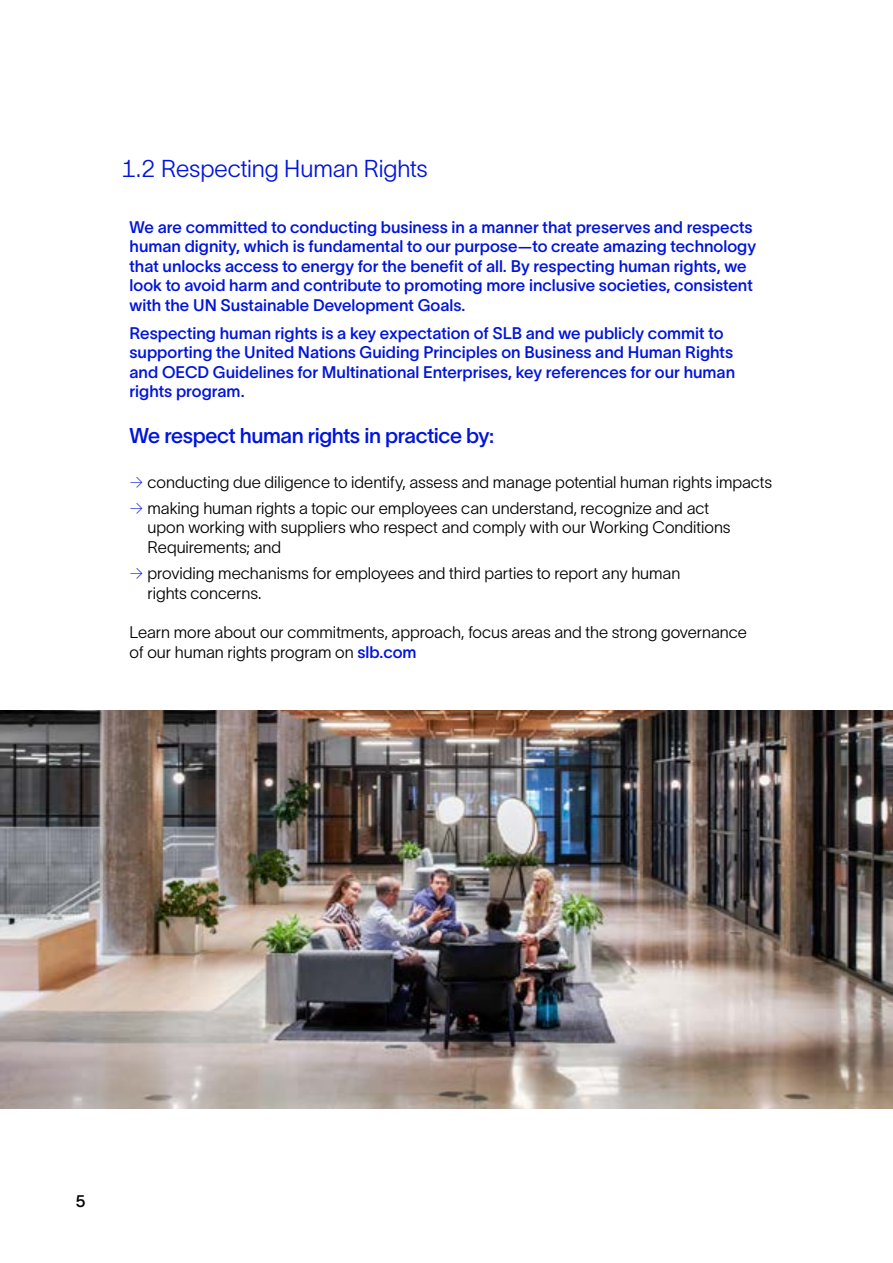
<style>
.page{position:relative;width:893px;height:1263px;background:#fff}
.page>*{position:absolute;margin:0;border:0;box-sizing:border-box;transform-origin:0 0}
.t1{font:24px "SLB Sans";letter-spacing:-.01em;color:#0014dc}
.t2{font:700 21px "SLB Sans";letter-spacing:-.02em;color:#0014dc}
.t3{font:700 16.5px/19.5px "SLB Sans";color:#0014dc}
.t4{font:16.5px/19.5px "SLB Sans";color:#000}
.t5{font:700 16.5px "SLB Sans";color:#000}
.s1{font-weight:300;color:#0014dc}
.s2{font-weight:700;color:#0014dc}
</style>
<div class="page">
<img style="left:0;top:711px;width:893px;height:397px">
<h1 class="t1" style="left:121px;top:152px;width:308px">1.2 Respecting Human Rights</h1>
<p class="t3" style="left:130px;top:216px;width:628px">We are committed to conducting business in a manner that preserves and respects human dignity, which is fundamental to our purpose—to create amazing technology that unlocks access to energy for the benefit of all. By respecting human rights, we look to avoid harm and contribute to promoting more inclusive societies, consistent with the UN Sustainable Development Goals.</p>
<p class="t3" style="left:130px;top:322px;width:607px">Respecting human rights is a key expectation of SLB and we publicly commit to supporting the United Nations Guiding Principles on Business and Human Rights and OECD Guidelines for Multinational Enterprises, key references for our human rights program.</p>
<p class="t2" style="left:130px;top:421px;width:366px">We respect human rights in practice by:</p>
<p class="t4" style="left:130px;top:471px;width:644px"><span class="s1">→</span> conducting due diligence to identify, assess and manage potential human rights impacts</p>
<p class="t4" style="left:148px;top:497px;width:585px;text-indent:-18px"><span class="s1">→</span> making human rights a topic our employees can understand, recognize and act upon working with suppliers who respect and comply with our Working Conditions<br>Requirements; and</p>
<p class="t4" style="left:148px;top:562px;width:534px;text-indent:-18px"><span class="s1">→</span> providing mechanisms for employees and third parties to report any human rights concerns.</p>
<p class="t4" style="left:130px;top:622px;width:619px">Learn more about our commitments, approach, focus areas and the strong governance of our human rights program on <span class="s2">slb.com</span></p>
<p class="t5" style="left:75px;top:1190px;width:12px">5</p>
</div>
